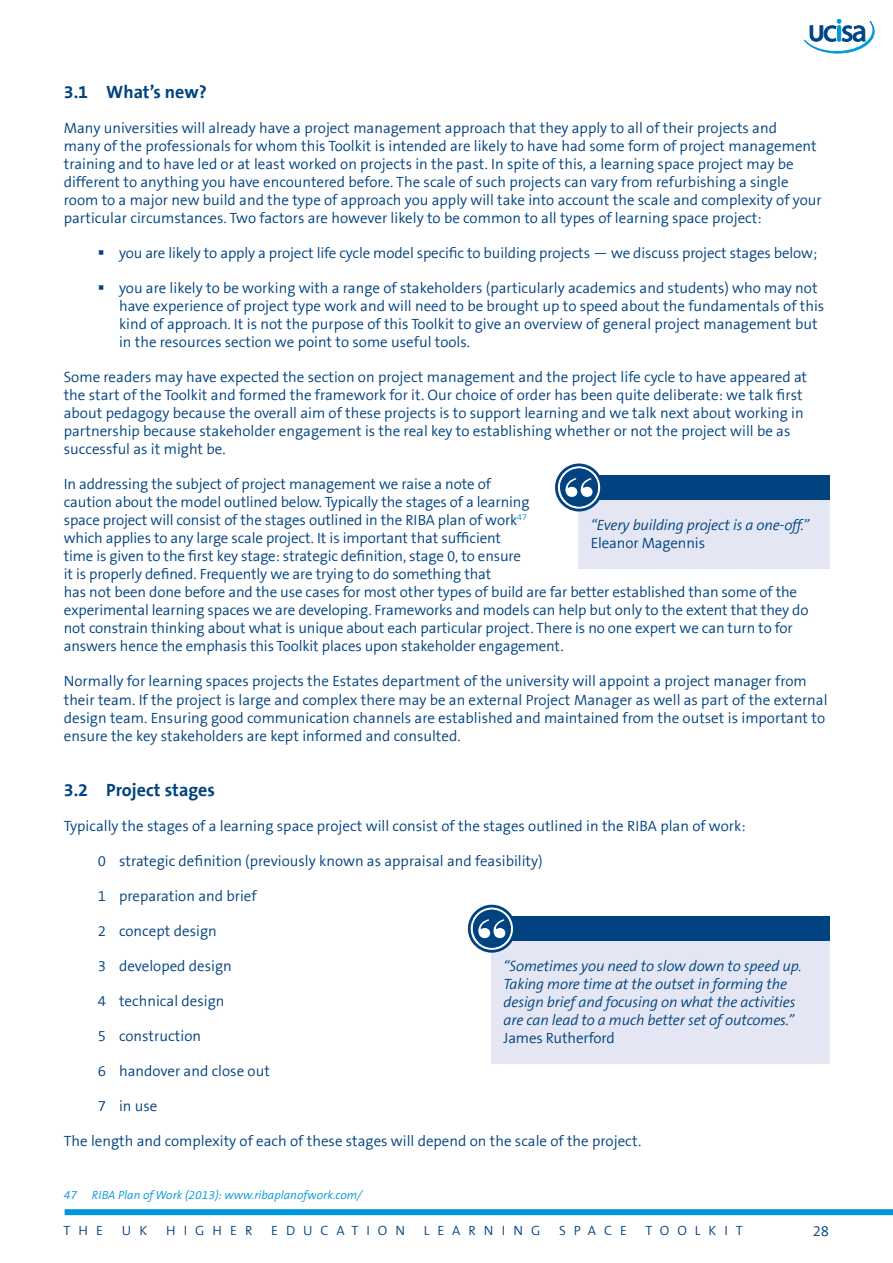
<style>
.page{position:relative;width:893px;height:1263px;background:#fff}
.page>*{position:absolute;margin:0;border:0;box-sizing:border-box;transform-origin:0 0}
.t1{font:700 18px "The Sans B7";color:#004380}
.t2{font:300 15px/18px "The Sans B4";color:#004380}
.t3{font:italic 300 15px/18px "The Sans B4";letter-spacing:-.01em;color:#004380}
.t4{font:300 13.5px "The Sans B4";letter-spacing:.59em;color:#004380}
.t5{font:italic 300 12px "The Sans B4";color:#0097d9}
</style>
<div class="page">
<svg style="left:804px;top:19px;width:70px;height:34px"></svg>
<div style="left:65px;top:1209px;width:828px;height:6px;background:#0097d9"></div>
<div style="left:578px;top:485px;width:251px;height:84px;background:#e4e7f3"></div>
<div style="left:578px;top:475px;width:251px;height:24px;background:#004380"></div>
<svg style="left:555px;top:463px;width:48px;height:48px"></svg>
<div style="left:491px;top:926px;width:338px;height:138px;background:#e4e7f3"></div>
<div style="left:491px;top:916px;width:338px;height:24px;background:#004380"></div>
<svg style="left:468px;top:905px;width:48px;height:48px"></svg>
<p class="t1" style="left:64px;top:83px;width:145px">3.1 What’s new?</p>
<p class="t2" style="left:64px;top:120px;width:760px">Many universities will already have a project management approach that they apply to all of their projects and<br>many of the professionals for whom this Toolkit is intended are likely to have had some form of project management training and to have led or at least worked on projects in the past. In spite of this, a learning space project may be different to anything you have encountered before. The scale of such projects can vary from refurbishing a single room to a major new build and the type of approach you apply will take into account the scale and complexity of your particular circumstances. Two factors are however likely to be common to all types of learning space project:</p>
<p class="t2" style="left:119px;top:245px;width:700px">you are likely to apply a project life cycle model specific to building projects — we discuss project stages below;</p>
<p class="t2" style="left:119px;top:280px;width:707px">you are likely to be working with a range of stakeholders (particularly academics and students) who may not have experience of project type work and will need to be brought up to speed about the fundamentals of this kind of approach. It is not the purpose of this Toolkit to give an overview of general project management but in the resources section we point to some useful tools.</p>
<p class="t2" style="left:64px;top:369px;width:745px">Some readers may have expected the section on project management and the project life cycle to have appeared at the start of the Toolkit and formed the framework for it. Our choice of order has been quite deliberate: we talk first about pedagogy because the overall aim of these projects is to support learning and we talk next about working in partnership because stakeholder engagement is the real key to establishing whether or not the project will be as successful as it might be.</p>
<p class="t2" style="left:64px;top:476px;width:746px">In addressing the subject of project management we raise a note of<br>caution about the model outlined below. Typically the stages of a learning<br>space project will consist of the stages outlined in the RIBA plan of work<sup>47<br></sup>which applies to any large scale project. It is important that sufficient<br>time is given to the first key stage: strategic definition, stage 0, to ensure<br>it is properly defined. Frequently we are trying to do something that<br>has not been done before and the use cases for most other types of build are far better established than some of the experimental learning spaces we are developing. Frameworks and models can help but only to the extent that they do not constrain thinking about what is unique about each particular project. There is no one expert we can turn to for answers hence the emphasis this Toolkit places upon stakeholder engagement.</p>
<p class="t2" style="left:64px;top:673px;width:765px">Normally for learning spaces projects the Estates department of the university will appoint a project manager from their team. If the project is large and complex there may be an external Project Manager as well as part of the external design team. Ensuring good communication channels are established and maintained from the outset is important to ensure the key stakeholders are kept informed and consulted.</p>
<p class="t1" style="left:64px;top:780px;width:153px">3.2 Project stages</p>
<p class="t2" style="left:64px;top:818px;width:683px">Typically the stages of a learning space project will consist of the stages outlined in the RIBA plan of work:</p>
<p class="t2" style="left:98px;top:853px;width:446px">0 strategic definition (previously known as appraisal and feasibility)</p>
<p class="t2" style="left:98px;top:888px;width:160px">1 preparation and brief</p>
<p class="t2" style="left:98px;top:923px;width:120px">2 concept design</p>
<p class="t2" style="left:98px;top:958px;width:136px">3 developed design</p>
<p class="t2" style="left:98px;top:993px;width:128px">4 technical design</p>
<p class="t2" style="left:98px;top:1028px;width:105px">5 construction</p>
<p class="t2" style="left:98px;top:1063px;width:174px">6 handover and close out</p>
<p class="t2" style="left:98px;top:1098px;width:61px">7 in use</p>
<p class="t2" style="left:64px;top:1133px;width:579px">The length and complexity of each of these stages will depend on the scale of the project.</p>
<p class="t5" style="left:64px;top:1189px;width:300px">47 RIBA Plan of Work (2013): www.ribaplanofwork.com/</p>
<p class="t3" style="left:591px;top:516px;width:220px">“Every building project is a one-off.”</p>
<p class="t2" style="left:591px;top:534px;width:116px">Eleanor Magennis</p>
<p class="t3" style="left:504px;top:957px;width:299px">“Sometimes you need to slow down to speed up.<br>Taking more time at the outset in forming the design brief and focusing on what the activities are can lead to a much better set of outcomes.”</p>
<p class="t2" style="left:504px;top:1029px;width:113px">James Rutherford</p>
<p class="t4" style="left:64px;top:1224px;width:41px">THE</p>
<p class="t4" style="left:122px;top:1224px;width:27px">U K</p>
<p class="t4" style="left:166px;top:1224px;width:88px">HIGHER</p>
<p class="t4" style="left:271px;top:1224px;width:135px">EDUCATION</p>
<p class="t4" style="left:424px;top:1224px;width:118px">LEARNING</p>
<p class="t4" style="left:559px;top:1224px;width:69px">SPACE</p>
<p class="t4" style="left:645px;top:1224px;width:99px">TOOLKIT</p>
<p class="t2" style="left:813px;top:1222px;width:18px">28</p>
</div>
